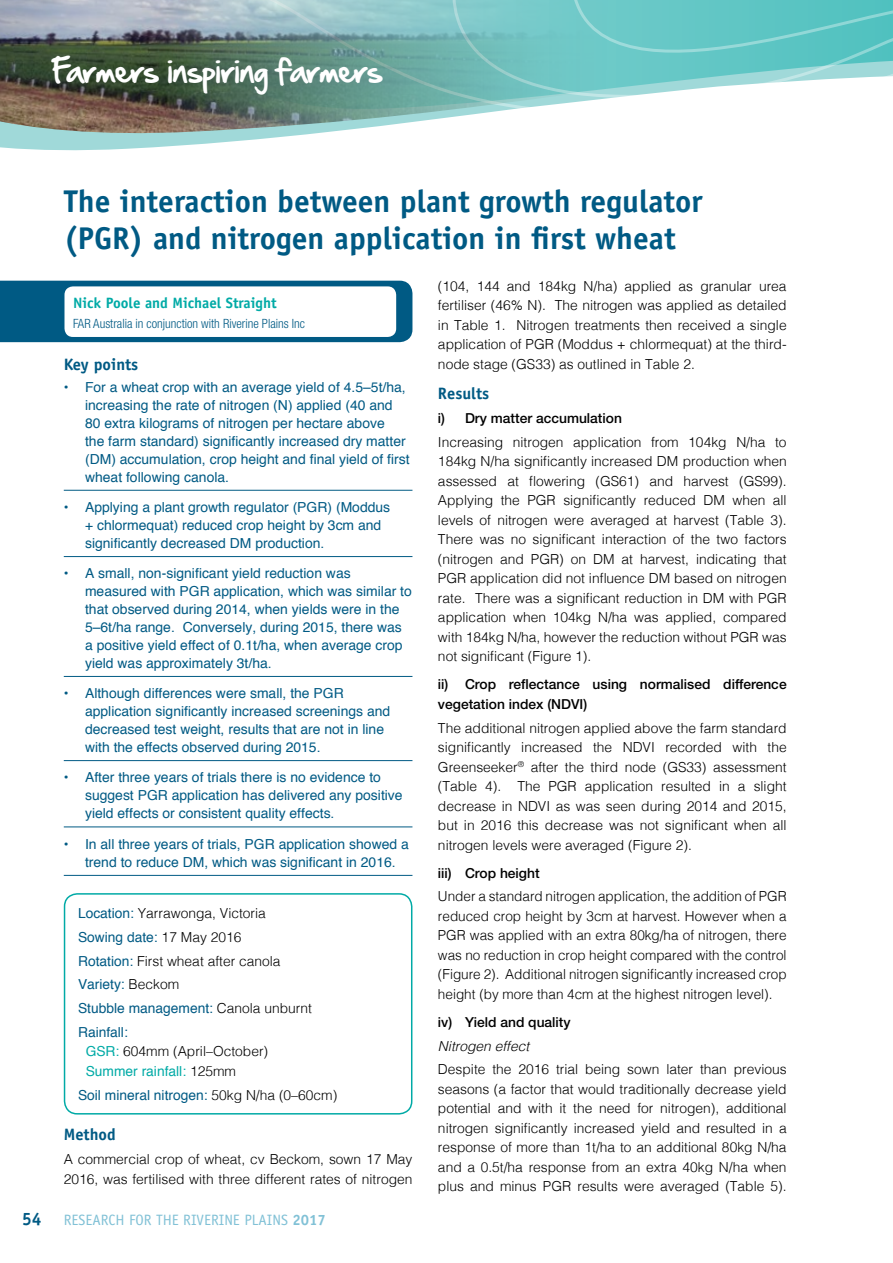
<style>
.page{position:relative;width:893px;height:1263px;background:#fff}
.page>*{position:absolute;margin:0;border:0;box-sizing:border-box;transform-origin:0 0}
.t1{font:700 31.5px/37.5px "Officina Sans";color:#005a84}
.t2{font:29.1px "Hand Of Sean";color:#fff}
.t3{font:700 16.5px "Officina Sans";color:#005a84}
.t4{font:15px "Officina Sans";color:#81c1d6}
.t5{font:700 15px "Officina Sans";color:#00aaa6}
.t6{font:300 13.8px/19.5px "Helvetica";color:#000;text-align:justify}
.t7{font:13.8px/17.9px "Helvetica";color:#005a84}
.t8{font:500 13.8px/19.5px "Helvetica Neue";color:#000}
.t9{font:italic 300 13.8px "Helvetica";color:#000}
.t10{font:300 condensed 12.75px "Helvetica Neue LT Std";color:#005a84}
.s1{font-weight:400;color:#005a84}
.s2{font-weight:400;color:#00aaa6}
.s3{font-weight:300;color:#000}
.s4{font-weight:700;font-size:18px;color:#005a84}
.s5{font-weight:700}
</style>
<div class="page">
<hr style="left:64px;top:490px;width:348px;height:1px;background:#005a84">
<hr style="left:64px;top:556px;width:348px;height:1px;background:#005a84">
<hr style="left:64px;top:676px;width:348px;height:1px;background:#005a84">
<hr style="left:64px;top:760px;width:348px;height:1px;background:#005a84">
<hr style="left:64px;top:827px;width:348px;height:1px;background:#005a84">
<hr style="left:64px;top:875px;width:348px;height:1px;background:#005a84">
<div style="left:64px;top:893px;width:348px;height:221px;border:2px solid #00aaa6;border-radius:13px"></div>
<div style="left:0;top:281px;width:412px;height:61px;background:#005a84"></div>
<div style="left:65px;top:286px;width:331px;height:51px;background:#fff;border-radius:9px"></div>
<svg style="left:0;top:141px;width:236px;height:10px;fill:#a0d9d9"></svg>
<svg style="left:634px;top:0;width:259px;height:96px"></svg>
<img style="left:0;top:0;width:634px;height:141px">
<h2 class="t2" style="left:54px;top:44px;width:329px">Farmers inspiring farmers</h2>
<h1 class="t1" style="left:64px;top:182px;width:640px">The interaction between plant growth regulator (PGR) and nitrogen application in first wheat</h1>
<p class="t5" style="left:73px;top:294px;width:205px">Nick Poole and Michael Straight</p>
<p class="t10" style="left:73px;top:316px;width:234px">FAR Australia in conjunction with Riverine Plains Inc</p>
<p class="t6" style="left:438px;top:275px;width:350px">(104, 144 and 184kg N/ha) applied as granular urea fertiliser (46% N). The nitrogen was applied as detailed in Table 1. Nitrogen treatments then received a single application of PGR (Moddus + chlormequat) at the third&shy;node stage (GS33) as outlined in Table 2.</p>
<p class="t3" style="left:438px;top:383px;width:53px">Results</p>
<p class="t8" style="left:438px;top:408px;width:185px">i) Dry matter accumulation</p>
<p class="t6" style="left:438px;top:431px;width:350px">Increasing nitrogen application from 104kg N/ha to 184kg N/ha significantly increased DM production when assessed at flowering (GS61) and harvest (GS99).<br>Applying the PGR significantly reduced DM when all levels of nitrogen were averaged at harvest (Table 3).<br>There was no significant interaction of the two factors (nitrogen and PGR) on DM at harvest, indicating that PGR application did not influence DM based on nitrogen rate. There was a significant reduction in DM with PGR application when 104kg N/ha was applied, compared with 184kg N/ha, however the reduction without PGR was not significant (Figure 1).</p>
<p class="t8" style="left:438px;top:674px;width:350px">ii) Crop reflectance using normalised difference vegetation index (NDVI)</p>
<p class="t6" style="left:438px;top:717px;width:350px">The additional nitrogen applied above the farm standard significantly increased the NDVI recorded with the Greenseeker<sup>®</sup> after the third node (GS33) assessment (Table 4). The PGR application resulted in a slight decrease in NDVI as was seen during 2014 and 2015, but in 2016 this decrease was not significant when all nitrogen levels were averaged (Figure 2).</p>
<p class="t8" style="left:438px;top:863px;width:103px">iii) Crop height</p>
<p class="t6" style="left:438px;top:886px;width:350px">Under a standard nitrogen application, the addition of PGR reduced crop height by 3cm at harvest. However when a PGR was applied with an extra 80kg/ha of nitrogen, there was no reduction in crop height compared with the control (Figure 2). Additional nitrogen significantly increased crop height (by more than 4cm at the highest nitrogen level).</p>
<p class="t8" style="left:438px;top:1012px;width:134px">iv) Yield and quality</p>
<p class="t9" style="left:438px;top:1034px;width:93px">Nitrogen effect</p>
<p class="t6" style="left:438px;top:1059px;width:350px">Despite the 2016 trial being sown later than previous seasons (a factor that would traditionally decrease yield potential and with it the need for nitrogen), additional nitrogen significantly increased yield and resulted in a response of more than 1t/ha to an additional 80kg N/ha and a 0.5t/ha response from an extra 40kg N/ha when plus and minus PGR results were averaged (Table 5).</p>
<p class="t3" style="left:64px;top:354px;width:76px">Key points</p>
<p class="t7" style="left:85px;top:378px;width:326px;text-indent:-21px">• For a wheat crop with an average yield of 4.5–5t/ha, increasing the rate of nitrogen (N) applied (40 and 80 extra kilograms of nitrogen per hectare above<br>the farm standard) significantly increased dry matter (DM) accumulation, crop height and final yield of first wheat following canola.</p>
<p class="t7" style="left:85px;top:498px;width:307px;text-indent:-21px">• Applying a plant growth regulator (PGR) (Moddus + chlormequat) reduced crop height by 3cm and significantly decreased DM production.</p>
<p class="t7" style="left:85px;top:564px;width:328px;text-indent:-21px">• A small, non-significant yield reduction was measured with PGR application, which was similar to that observed during 2014, when yields were in the 5–6t/ha range. Conversely, during 2015, there was a positive yield effect of 0.1t/ha, when average crop yield was approximately 3t/ha.</p>
<p class="t7" style="left:85px;top:684px;width:307px;text-indent:-21px">• Although differences were small, the PGR application significantly increased screenings and decreased test weight, results that are not in line with the effects observed during 2015.</p>
<p class="t7" style="left:85px;top:768px;width:319px;text-indent:-21px">• After three years of trials there is no evidence to suggest PGR application has delivered any positive yield effects or consistent quality effects.</p>
<p class="t7" style="left:64px;top:835px;width:347px;text-align:center">• In all three years of trials, PGR application showed a trend to reduce DM, which was significant in 2016.</p>
<p class="t6" style="left:78px;top:900px;width:235px;line-height:23.7px;text-align:left"><span class="s1">Location:</span> Yarrawonga, Victoria<br><span class="s1">Sowing date:</span> 17 May 2016<br><span class="s1">Rotation:</span> First wheat after canola<br><span class="s1">Variety:</span> Beckom<br><span class="s1">Stubble management:</span> Canola unburnt<br><span class="s1">Rainfall:</span></p>
<p class="t6" style="left:86px;top:1041px;width:184px"><span class="s2">GSR:</span> 604mm (April–October)<br><span class="s2">Summer rainfall:</span> 125mm</p>
<p class="t7" style="left:78px;top:1085px;width:261px">Soil mineral nitrogen: <span class="s3">50kg N/ha (0–60cm)</span></p>
<p class="t3" style="left:64px;top:1124px;width:53px">Method</p>
<p class="t6" style="left:64px;top:1148px;width:350px">A commercial crop of wheat, cv Beckom, sown 17 May<br>2016, was fertilised with three different rates of nitrogen</p>
<p class="t4" style="left:22px;top:1211px;width:305px"><span class="s4">54</span> RESEARCH FOR THE RIVERINE PLAINS <span class="s5">2017</span></p>
</div>
